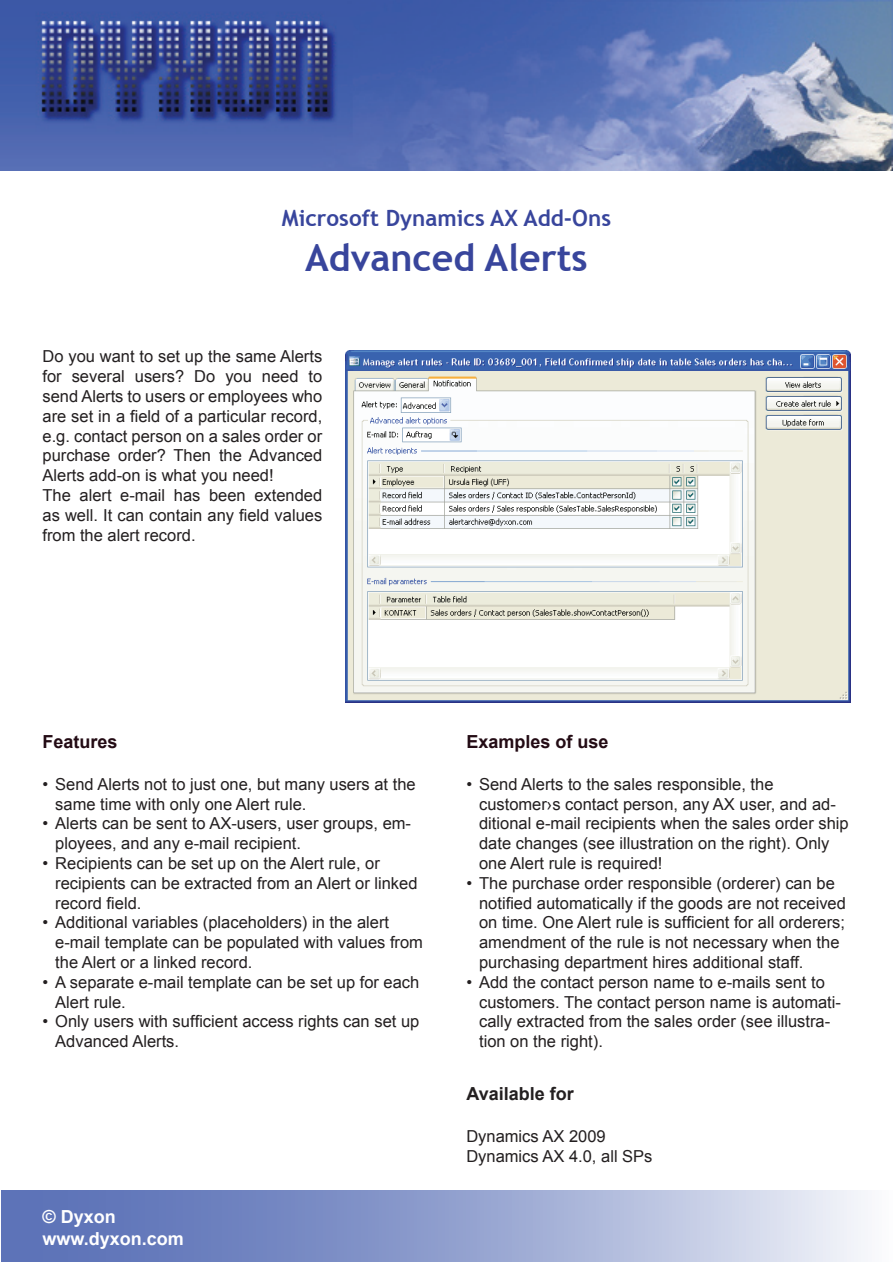
<style>
.page{position:relative;width:893px;height:1263px;background:#fff}
.page>*{position:absolute;margin:0;border:0;box-sizing:border-box;transform-origin:0 0}
.t1{font:700 37.5px "Trebuchet MS";color:#38459c}
.t2{font:700 22.5px "Trebuchet MS";color:#38459c}
.t3{font:700 18px "Arial";color:#230b14}
.t4{font:700 18px/21.6px "Arial";color:#fff}
.t5{font:700 18px "Arial";color:#231f20}
.t6{font:16.5px/19.8px "Arial";color:#231f20}
</style>
<div class="page">
<svg style="left:1px;top:1190px;width:864px;height:72px;background:#95a4d0"></svg>
<img style="left:0;top:0;width:892px;height:170px">
<img style="left:346px;top:350px;width:504px;height:352px">
<h2 class="t2" style="left:282px;top:204px;width:331px">Microsoft Dynamics AX Add-Ons</h2>
<h1 class="t1" style="left:305px;top:234px;width:284px">Advanced Alerts</h1>
<p class="t6" style="left:42px;top:347px;width:281px">Do you want to set up the same Alerts for several users? Do you need to send Alerts to users or employees who are set in a field of a particular record, e.g. contact person on a sales order or purchase order? Then the Advanced Alerts add-on is what you need!<br>The alert e-mail has been extended as well. It can contain any field values from the alert record.</p>
<p class="t3" style="left:43px;top:730px;width:77px">Features</p>
<p class="t6" style="left:55px;top:774px;width:362px;text-indent:-13px">• Send Alerts not to just one, but many users at the same time with only one Alert rule.</p>
<p class="t6" style="left:55px;top:814px;width:357px;text-indent:-13px">• Alerts can be sent to AX-users, user groups, em&shy;ployees, and any e-mail recipient.</p>
<p class="t6" style="left:55px;top:853px;width:364px;text-indent:-13px">• Recipients can be set up on the Alert rule, or recipients can be extracted from an Alert or linked record field.</p>
<p class="t6" style="left:55px;top:913px;width:369px;text-indent:-13px">• Additional variables (placeholders) in the alert e-mail template can be populated with values from the Alert or a linked record.</p>
<p class="t6" style="left:55px;top:972px;width:366px;text-indent:-13px">• A separate e-mail template can be set up for each<br>Alert rule.</p>
<p class="t6" style="left:55px;top:1012px;width:366px;text-indent:-13px">• Only users with sufficient access rights can set up<br>Advanced Alerts.</p>
<p class="t4" style="left:43px;top:1206px;width:143px">© Dyxon www.dyxon.com</p>
<p class="t3" style="left:466px;top:730px;width:144px">Examples of use</p>
<p class="t6" style="left:479px;top:774px;width:371px;text-indent:-13px">• Send Alerts to the sales responsible, the customer›s contact person, any AX user, and ad&shy;ditional e-mail recipients when the sales order ship date changes (see illustration on the right). Only one Alert rule is required!</p>
<p class="t6" style="left:479px;top:873px;width:368px;text-indent:-13px">• The purchase order responsible (orderer) can be notified automatically if the goods are not received on time. One Alert rule is sufficient for all orderers; amendment of the rule is not necessary when the purchasing department hires additional staff.</p>
<p class="t6" style="left:479px;top:972px;width:363px;text-indent:-13px">• Add the contact person name to e-mails sent to customers. The contact person name is automati&shy;cally extracted from the sales order (see illustra&shy;tion on the right).</p>
<p class="t5" style="left:466px;top:1082px;width:109px">Available for</p>
<p class="t6" style="left:466px;top:1126px;width:188px">Dynamics AX 2009<br>Dynamics AX 4.0, all SPs</p>
</div>
